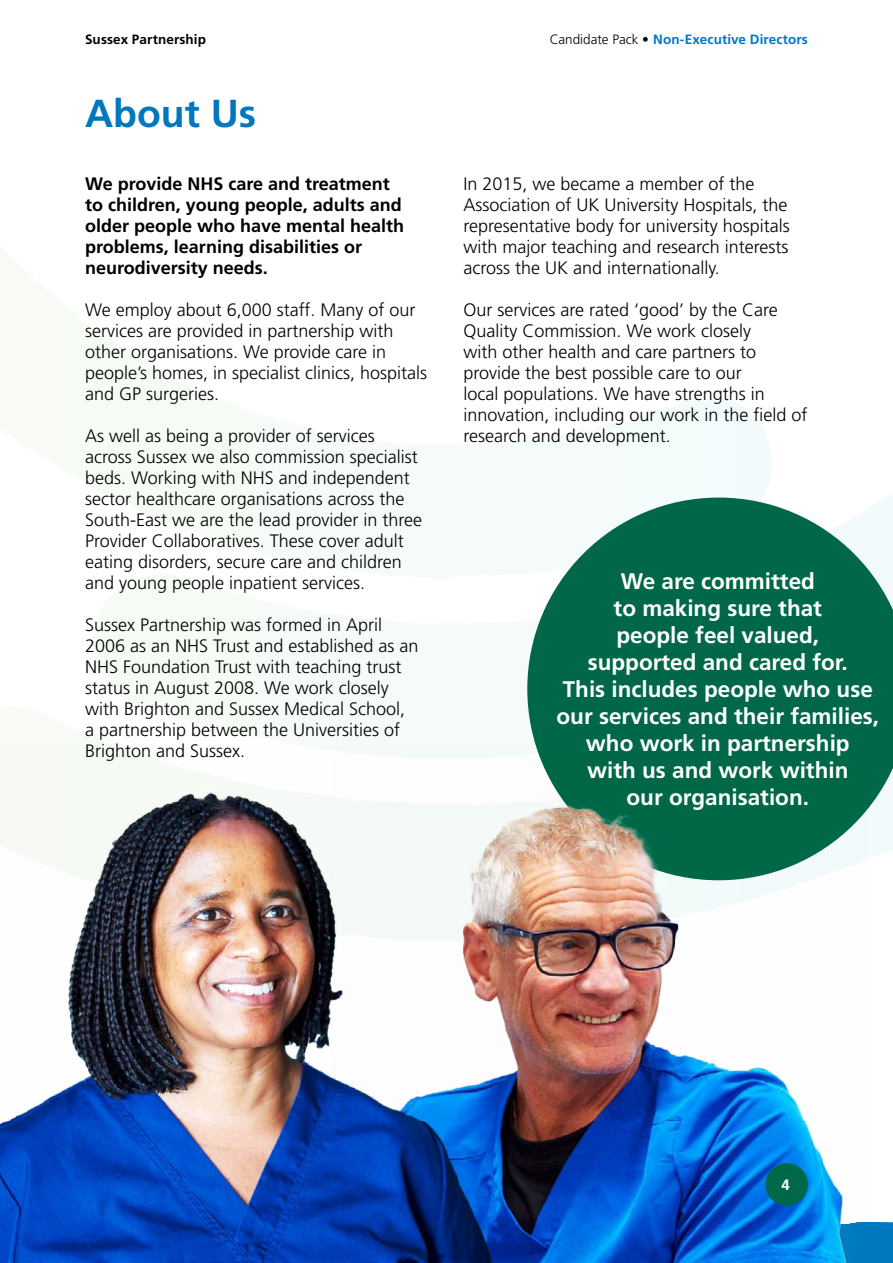
<style>
.page{position:relative;width:893px;height:1263px;background:#fff}
.page>*{position:absolute;margin:0;border:0;box-sizing:border-box;transform-origin:0 0}
.t1{font:700 39px "Frutiger LT Std";color:#0077be}
.t2{font:700 22.5px/27px "Frutiger LT Std";color:#fff;text-align:center}
.t3{font:300 18px/21px "Frutiger LT Std";color:#000}
.t4{font:700 18px/21px "Frutiger LT Std";color:#000}
.t5{font:700 15px "Frutiger LT Std";color:#fff}
.t6{font:700 13.5px "Frutiger LT Std";letter-spacing:.01em;color:#0077be}
.t7{font:700 13.5px "Frutiger LT Std";letter-spacing:.005em;color:#000}
.s1{font-weight:300;color:#000}
.s2{font-weight:900;color:#000}
</style>
<div class="page">
<svg style="left:868px;top:1222px;width:25px;height:41px"></svg>
<svg style="left:527px;top:498px;width:366px;height:360px;fill:#006848"></svg>
<img style="left:599px;top:757px;width:269px;height:506px">
<div style="left:765px;top:1163px;width:43px;height:43px;background:#006848;border-radius:50%"></div>
<img style="left:0;top:748px;width:599px;height:515px">
<p class="t7" style="left:85px;top:32px;width:122px">Sussex Partnership</p>
<p class="t6" style="left:550px;top:32px;width:260px"><span class="s1">Candidate Pack</span> <span class="s2">•</span> Non-Executive Directors</p>
<h1 class="t1" style="left:85px;top:90px;width:173px">About Us</h1>
<p class="t4" style="left:85px;top:173px;width:321px">We provide NHS care and treatment to children, young people, adults and older people who have mental health problems, learning disabilities or neurodiversity needs.</p>
<p class="t3" style="left:85px;top:299px;width:344px">We employ about 6,000 staff. Many of our services are provided in partnership with other organisations. We provide care in people’s homes, in specialist clinics, hospitals and GP surgeries.</p>
<p class="t3" style="left:85px;top:425px;width:339px">As well as being a provider of services across Sussex we also commission specialist beds. Working with NHS and independent sector healthcare organisations across the South-East we are the lead provider in three Provider Collaboratives. These cover adult eating disorders, secure care and children and young people inpatient services.</p>
<p class="t3" style="left:85px;top:614px;width:335px">Sussex Partnership was formed in April 2006 as an NHS Trust and established as an NHS Foundation Trust with teaching trust status in August 2008. We work closely with Brighton and Sussex Medical School, a partnership between the Universities of Brighton and Sussex.</p>
<p class="t3" style="left:463px;top:173px;width:328px">In 2015, we became a member of the Association of UK University Hospitals, the representative body for university hospitals with major teaching and research interests across the UK and internationally.</p>
<p class="t3" style="left:463px;top:299px;width:346px">Our services are rated ‘good’ by the Care Quality Commission. We work closely<br>with other health and care partners to provide the best possible care to our<br>local populations. We have strengths in innovation, including our work in the field of research and development.</p>
<p class="t2" style="left:556px;top:568px;width:324px">We are committed<br>to making sure that<br>people feel valued,<br>supported and cared for.<br>This includes people who use our services and their families, who work in partnership<br>with us and work within<br>our organisation.</p>
<p class="t5" style="left:781px;top:1176px;width:10px">4</p>
</div>
